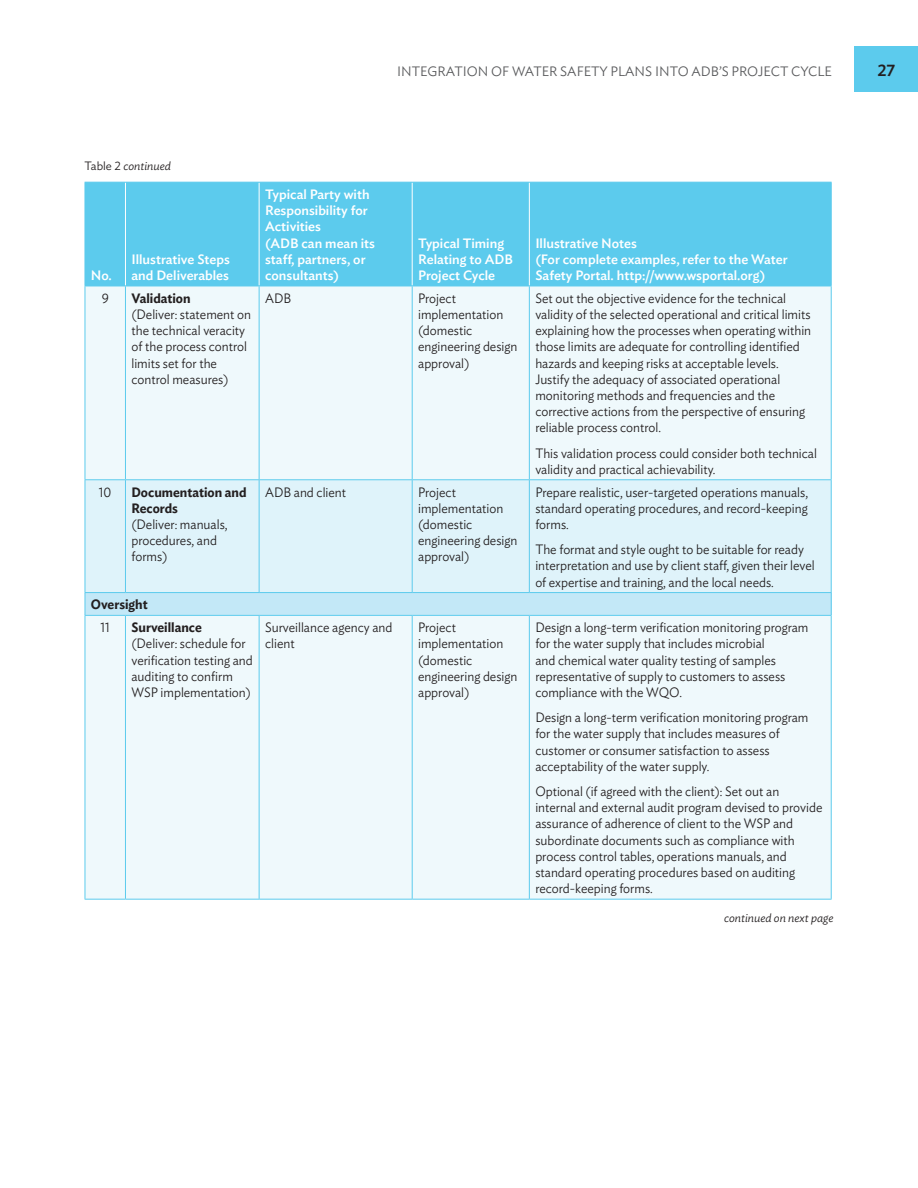
<style>
.page{position:relative;width:918px;height:1188px;background:#fff}
.page>*{position:absolute;margin:0;border:0;box-sizing:border-box;transform-origin:0 0}
.t1{font:500 16.5px "Ideal Sans";color:#231f20}
.Table_text{font:300 13.5px/16.2px "Ideal Sans";color:#231f20;scale:.95 1}
.Table_colhead{font:500 13.5px/16.2px "Ideal Sans";color:#fff}
.Table_text-2{font:600 13.5px/16.2px "Ideal Sans";color:#231f20;scale:.95 1}
.t2{font:300 13.5px "Ideal Sans";color:#57585a}
.BODY_TEXT{font:italic 300 12px "Ideal Sans";color:#231f20}
.s1{font-style:normal}
</style>
<div class="page">
<div style="left:855px;top:46px;width:63px;height:46px;background:#5ccbed"></div>
<div style="left:86px;top:183px;width:745px;height:103px;background:#5ccbed"></div>
<div style="left:86px;top:287px;width:745px;height:612px;background:#eff9fc"></div>
<div style="left:86px;top:480px;width:745px;height:112px;background:#dff3fa"></div>
<div style="left:85px;top:593px;width:746px;height:22px;background:#c3e8f7"></div>
<hr style="left:125px;top:183px;width:1px;height:103px;background:#fff">
<hr style="left:259px;top:183px;width:1px;height:103px;background:#fff">
<hr style="left:412px;top:183px;width:1px;height:103px;background:#fff">
<hr style="left:529px;top:183px;width:1px;height:103px;background:#fff">
<hr style="left:85px;top:183px;width:1px;height:103px;background:#5ccbed">
<hr style="left:85px;top:182px;width:40px;height:1px;background:#5ccbed">
<hr style="left:85px;top:286px;width:40px;height:1px;background:#5ccbed">
<hr style="left:125px;top:182px;width:134px;height:1px;background:#5ccbed">
<hr style="left:259px;top:182px;width:153px;height:1px;background:#5ccbed">
<hr style="left:412px;top:182px;width:117px;height:1px;background:#5ccbed">
<hr style="left:125px;top:286px;width:134px;height:1px;background:#5ccbed">
<hr style="left:259px;top:286px;width:153px;height:1px;background:#5ccbed">
<hr style="left:412px;top:286px;width:117px;height:1px;background:#5ccbed">
<hr style="left:529px;top:182px;width:303px;height:1px;background:#5ccbed">
<hr style="left:831px;top:183px;width:1px;height:103px;background:#5ccbed">
<hr style="left:529px;top:286px;width:303px;height:1px;background:#5ccbed">
<hr style="left:85px;top:286px;width:1px;height:193px;background:#5ccbed">
<hr style="left:85px;top:480px;width:1px;height:112px;background:#5ccbed">
<hr style="left:125px;top:286px;width:1px;height:193px;background:#5ccbed">
<hr style="left:259px;top:286px;width:1px;height:193px;background:#5ccbed">
<hr style="left:412px;top:286px;width:1px;height:193px;background:#5ccbed">
<hr style="left:529px;top:286px;width:1px;height:193px;background:#5ccbed">
<hr style="left:831px;top:286px;width:1px;height:193px;background:#5ccbed">
<hr style="left:125px;top:480px;width:1px;height:112px;background:#5ccbed">
<hr style="left:259px;top:480px;width:1px;height:112px;background:#5ccbed">
<hr style="left:412px;top:480px;width:1px;height:112px;background:#5ccbed">
<hr style="left:529px;top:480px;width:1px;height:112px;background:#5ccbed">
<hr style="left:831px;top:480px;width:1px;height:112px;background:#5ccbed">
<hr style="left:85px;top:479px;width:40px;height:1px;background:#5ccbed">
<hr style="left:125px;top:479px;width:134px;height:1px;background:#5ccbed">
<hr style="left:259px;top:479px;width:153px;height:1px;background:#5ccbed">
<hr style="left:412px;top:479px;width:117px;height:1px;background:#5ccbed">
<hr style="left:529px;top:479px;width:303px;height:1px;background:#5ccbed">
<svg style="left:85px;top:593px;width:1px;height:22px"></svg>
<hr style="left:85px;top:592px;width:40px;height:1px;background:#5ccbed">
<hr style="left:125px;top:592px;width:134px;height:1px;background:#5ccbed">
<hr style="left:259px;top:592px;width:153px;height:1px;background:#5ccbed">
<hr style="left:412px;top:592px;width:117px;height:1px;background:#5ccbed">
<hr style="left:529px;top:592px;width:303px;height:1px;background:#5ccbed">
<svg style="left:831px;top:593px;width:1px;height:22px"></svg>
<hr style="left:85px;top:616px;width:1px;height:283px;background:#5ccbed">
<hr style="left:85px;top:615px;width:40px;height:1px;background:#5ccbed">
<hr style="left:125px;top:615px;width:134px;height:1px;background:#5ccbed">
<hr style="left:259px;top:615px;width:153px;height:1px;background:#5ccbed">
<hr style="left:412px;top:615px;width:117px;height:1px;background:#5ccbed">
<hr style="left:529px;top:615px;width:303px;height:1px;background:#5ccbed">
<hr style="left:125px;top:616px;width:1px;height:283px;background:#5ccbed">
<hr style="left:259px;top:616px;width:1px;height:283px;background:#5ccbed">
<hr style="left:412px;top:616px;width:1px;height:283px;background:#5ccbed">
<hr style="left:529px;top:616px;width:1px;height:283px;background:#5ccbed">
<hr style="left:831px;top:616px;width:1px;height:283px;background:#5ccbed">
<hr style="left:85px;top:899px;width:40px;height:1px;background:#5ccbed">
<hr style="left:125px;top:899px;width:134px;height:1px;background:#5ccbed">
<hr style="left:259px;top:899px;width:153px;height:1px;background:#5ccbed">
<hr style="left:412px;top:899px;width:117px;height:1px;background:#5ccbed">
<hr style="left:529px;top:899px;width:303px;height:1px;background:#5ccbed">
<p class="t2" style="left:397px;top:61px;width:14px">Integration</p>
<p class="t2" style="left:491px;top:61px;width:43px">of Water</p>
<p class="t2" style="left:560px;top:61px;width:17px">Safety</p>
<p class="t2" style="left:611px;top:61px;width:17px">Plans</p>
<p class="t2" style="left:655px;top:61px;width:9px">into</p>
<p class="t2" style="left:692px;top:61px;width:57px">ADB’s Project</p>
<p class="t2" style="left:791px;top:61px;width:18px">Cycle</p>
<p class="t1" style="left:877px;top:57px;width:20px">27</p>
<p class="BODY_TEXT" style="left:85px;top:156px;width:88px"><span class="s1">Table 2</span> continued</p>
<p class="Table_colhead" style="left:91px;top:266px;width:22px">No.</p>
<p class="Table_colhead" style="left:131px;top:250px;width:100px">Illustrative Steps and Deliverables</p>
<p class="Table_text" style="left:102px;top:289px;width:9px">9</p>
<p class="Table_text-2" style="left:131px;top:289px;width:64px">Validation</p>
<p class="Table_text" style="left:131px;top:305px;width:127px">(Deliver: statement on the technical veracity of the process control limits set for the control measures)</p>
<p class="Table_text" style="left:99px;top:483px;width:15px">10</p>
<p class="Table_text-2" style="left:131px;top:483px;width:123px">Documentation and<br>Records</p>
<p class="Table_text" style="left:131px;top:515px;width:103px">(Deliver: manuals, procedures, and forms)</p>
<p class="Table_text-2" style="left:91px;top:596px;width:61px">Oversight</p>
<p class="Table_text" style="left:100px;top:618px;width:11px">11</p>
<p class="Table_text-2" style="left:131px;top:618px;width:76px">Surveillance</p>
<p class="Table_text" style="left:131px;top:634px;width:129px">(Deliver: schedule for verification testing and auditing to confirm<br>WSP implementation)</p>
<p class="Table_colhead" style="left:265px;top:185px;width:106px">Typical Party with<br>Responsibility for<br>Activities</p>
<p class="Table_colhead" style="left:265px;top:234px;width:111px">(ADB can mean its staff, partners, or consultants)</p>
<p class="Table_colhead" style="left:418px;top:234px;width:96px">Typical Timing<br>Relating to ADB<br>Project Cycle</p>
<p class="Table_colhead" style="left:535px;top:234px;width:254px">Illustrative Notes<br>(For complete examples, refer to the Water<br>Safety Portal. http://www.wsportal.org)</p>
<p class="Table_text" style="left:265px;top:289px;width:29px">ADB</p>
<p class="Table_text" style="left:418px;top:289px;width:106px">Project implementation (domestic engineering design approval)</p>
<p class="Table_text" style="left:535px;top:289px;width:292px">Set out the objective evidence for the technical validity of the selected operational and critical limits explaining how the processes when operating within those limits are adequate for controlling identified hazards and keeping risks at acceptable levels.</p>
<p class="Table_text" style="left:535px;top:370px;width:285px">Justify the adequacy of associated operational monitoring methods and frequencies and the corrective actions from the perspective of ensuring reliable process control.</p>
<p class="Table_text" style="left:535px;top:444px;width:298px">This validation process could consider both technical validity and practical achievability.</p>
<p class="Table_text" style="left:265px;top:483px;width:87px">ADB and client</p>
<p class="Table_text" style="left:418px;top:483px;width:106px">Project implementation (domestic engineering design approval)</p>
<p class="Table_text" style="left:535px;top:483px;width:288px;text-align:justify">Prepare realistic, user-targeted operations manuals, standard operating procedures, and record-keeping forms.</p>
<p class="Table_text" style="left:535px;top:540px;width:296px">The format and style ought to be suitable for ready interpretation and use by client staff, given their level of expertise and training, and the local needs.</p>
<p class="Table_text" style="left:265px;top:618px;width:136px">Surveillance agency and client</p>
<p class="Table_text" style="left:418px;top:618px;width:106px">Project implementation (domestic engineering design approval)</p>
<p class="Table_text" style="left:535px;top:618px;width:289px">Design a long-term verification monitoring program for the water supply that includes microbial<br>and chemical water quality testing of samples representative of supply to customers to assess compliance with the WQO.</p>
<p class="Table_text" style="left:535px;top:708px;width:289px">Design a long-term verification monitoring program for the water supply that includes measures of customer or consumer satisfaction to assess acceptability of the water supply.</p>
<p class="Table_text" style="left:535px;top:782px;width:304px">Optional (if agreed with the client): Set out an internal and external audit program devised to provide assurance of adherence of client to the WSP and subordinate documents such as compliance with process control tables, operations manuals, and standard operating procedures based on auditing record-keeping forms.</p>
<p class="BODY_TEXT" style="left:724px;top:909px;width:111px">continued on next page</p>
</div>
